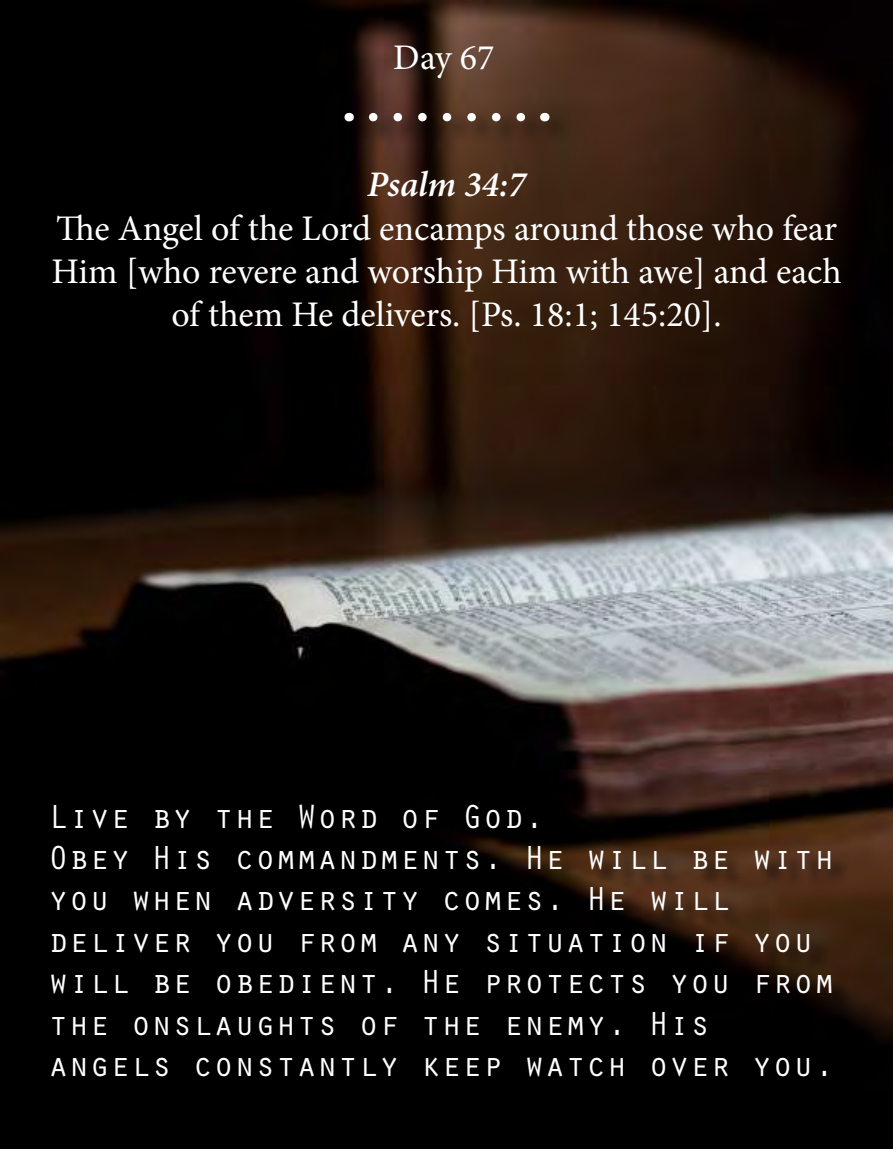
<style>
.page{position:relative;width:893px;height:1149px;background:#fff}
.page>*{position:absolute;margin:0;border:0;box-sizing:border-box;transform-origin:0 0}
.t1{font:36px/43.2px "Minion Pro";letter-spacing:-.005em;color:#fff;text-align:center}
.t2{font:italic 600 36px "Minion Pro";letter-spacing:-.01em;color:#fff}
.t3{font:34.5px/41.4px "Orator Std";color:#fff}
</style>
<div class="page">
<img style="left:0;top:0;width:893px;height:1148px">
<div style="left:53px;top:805px;width:797px;height:290px;background:#000;opacity:.75"></div>
<svg style="left:342px;top:110px;width:230px;height:35px;background:#422a1d"></svg>
<svg style="left:373px;top:113px;width:159px;height:8px"></svg>
<p class="t1" style="left:393px;top:36px;width:103px">Day 67</p>
<p class="t2" style="left:367px;top:159px;width:160px">Psalm 34:7</p>
<p class="t1" style="left:51px;top:207px;width:792px">The Angel of the Lord encamps around those who fear<br>Him [who revere and worship Him with awe] and each of them He delivers. [Ps. 18:1; 145:20].</p>
<p class="t3" style="left:48px;top:793px;width:788px">Live by the Word of God.<br>Obey His commandments. He will be with you when adversity comes. He will deliver you from any situation if you will be obedient. He protects you from the onslaughts of the enemy. His angels constantly keep watch over you.</p>
</div>
